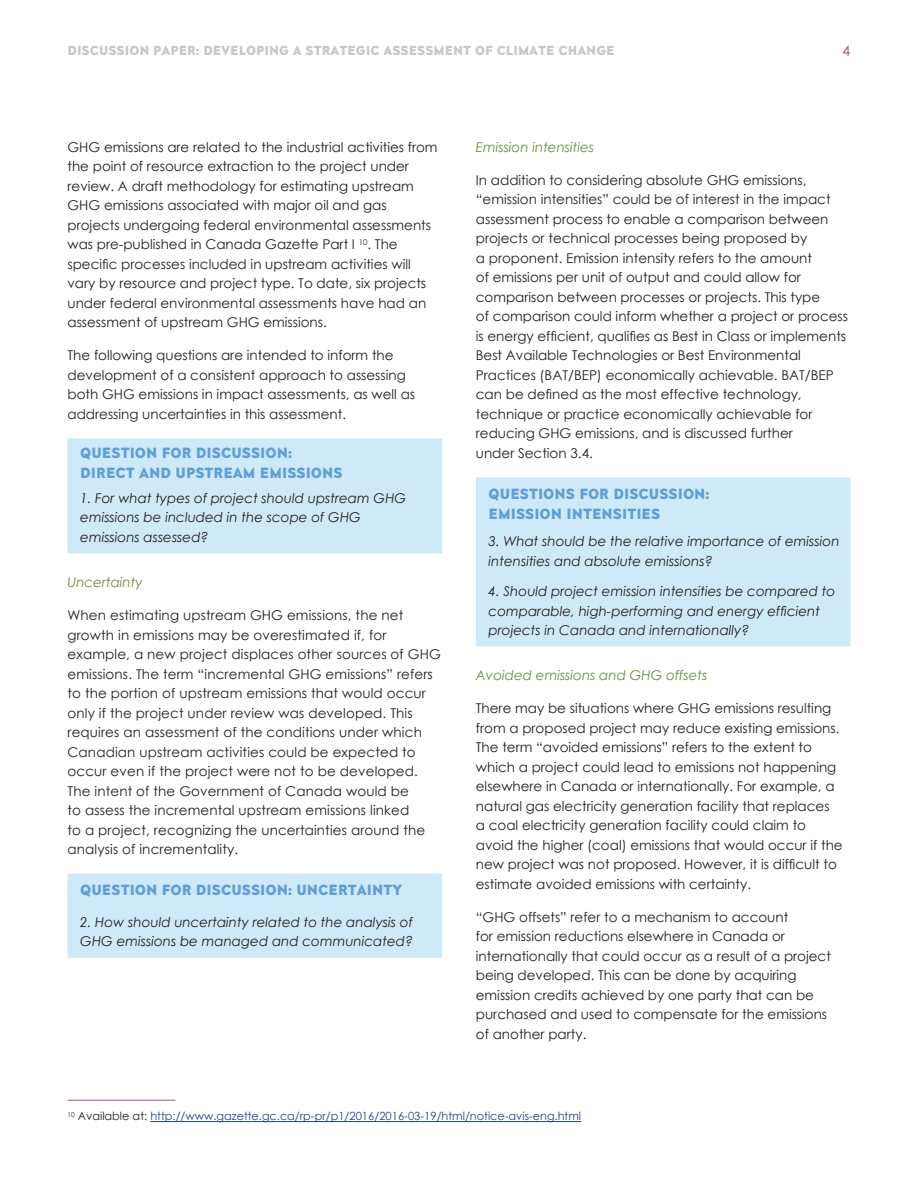
<style>
.page{position:relative;width:918px;height:1188px;background:#fff}
.page>*{position:absolute;margin:0;border:0;box-sizing:border-box;transform-origin:0 0}
.t1{font:15px "Century Gothic";color:#a4558e}
.t2{font:13.5px/19.5px "Century Gothic";color:#231f20}
.t3{font:italic 13.5px/19.5px "Century Gothic";color:#231f20}
.t4{font:13.5px/19.5px "Canada 150 Display";color:#609fd5}
.t5{font:italic 13.5px "Century Gothic";color:#6a8d3d}
.t6{font:12px "Canada 150 Display";color:#c7c8ca}
.t7{font:11.25px "Century Gothic";color:#253f8e}
.s1{color:#231f20}
</style>
<div class="page">
<div style="left:68px;top:438px;width:374px;height:115px;background:#ceeaf9"></div>
<div style="left:68px;top:874px;width:374px;height:84px;background:#ceeaf9"></div>
<hr style="left:68px;top:1100px;width:108px;height:1px;background:#a4558e">
<hr style="left:150px;top:1121px;width:431px;height:1px;background:#253f8e">
<div style="left:476px;top:477px;width:374px;height:169px;background:#ceeaf9"></div>
<p class="t6" style="left:68px;top:42px;width:549px">DISCUSSION PAPER: DEVELOPING A STRATEGIC ASSESSMENT OF CLIMATE CHANGE</p>
<p class="t1" style="left:842px;top:40px;width:10px">4</p>
<p class="t2" style="left:68px;top:137px;width:372px">GHG emissions are related to the industrial activities from the point of resource extraction to the project under review. A draft methodology for estimating upstream GHG emissions associated with major oil and gas projects undergoing federal environmental assessments was pre-published in Canada Gazette Part I <sup>10</sup>. The specific processes included in upstream activities will vary by resource and project type. To date, six projects under federal environmental assessments have had an assessment of upstream GHG emissions.</p>
<p class="t2" style="left:68px;top:346px;width:349px">The following questions are intended to inform the development of a consistent approach to assessing both GHG emissions in impact assessments, as well as addressing uncertainties in this assessment.</p>
<p class="t4" style="left:80px;top:443px;width:264px">QUESTION FOR DISCUSSION:<br>DIRECT AND UPSTREAM EMISSIONS</p>
<p class="t3" style="left:80px;top:488px;width:328px">1. For what types of project should upstream GHG emissions be included in the scope of GHG emissions assessed?</p>
<p class="t5" style="left:68px;top:573px;width:77px">Uncertainty</p>
<p class="t2" style="left:68px;top:605px;width:375px">When estimating upstream GHG emissions, the net growth in emissions may be overestimated if, for example, a new project displaces other sources of GHG emissions. The term “incremental GHG emissions” refers to the portion of upstream emissions that would occur only if the project under review was developed. This requires an assessment of the conditions under which Canadian upstream activities could be expected to occur even if the project were not to be developed.<br>The intent of the Government of Canada would be<br>to assess the incremental upstream emissions linked<br>to a project, recognizing the uncertainties around the analysis of incrementality.</p>
<p class="t4" style="left:80px;top:880px;width:324px">QUESTION FOR DISCUSSION: UNCERTAINTY</p>
<p class="t3" style="left:80px;top:912px;width:334px">2. How should uncertainty related to the analysis of<br>GHG emissions be managed and communicated?</p>
<p class="t5" style="left:476px;top:138px;width:120px">Emission intensities</p>
<p class="t2" style="left:476px;top:170px;width:374px">In addition to considering absolute GHG emissions, “emission intensities” could be of interest in the impact assessment process to enable a comparison between projects or technical processes being proposed by<br>a proponent. Emission intensity refers to the amount<br>of emissions per unit of output and could allow for comparison between processes or projects. This type<br>of comparison could inform whether a project or process is energy efficient, qualifies as Best in Class or implements Best Available Technologies or Best Environmental Practices (BAT/BEP) economically achievable. BAT/BEP can be defined as the most effective technology, technique or practice economically achievable for reducing GHG emissions, and is discussed further<br>under Section 3.4.</p>
<p class="t4" style="left:489px;top:484px;width:223px">QUESTIONS FOR DISCUSSION:<br>EMISSION INTENSITIES</p>
<p class="t3" style="left:489px;top:531px;width:352px">3. What should be the relative importance of emission intensities and absolute emissions?</p>
<p class="t3" style="left:489px;top:581px;width:348px">4. Should project emission intensities be compared to comparable, high-performing and energy efficient projects in Canada and internationally?</p>
<p class="t5" style="left:476px;top:666px;width:233px">Avoided emissions and GHG offsets</p>
<p class="t2" style="left:476px;top:698px;width:368px">There may be situations where GHG emissions resulting from a proposed project may reduce existing emissions.<br>The term “avoided emissions” refers to the extent to which a project could lead to emissions not happening elsewhere in Canada or internationally. For example, a natural gas electricity generation facility that replaces<br>a coal electricity generation facility could claim to avoid the higher (coal) emissions that would occur if the new project was not proposed. However, it is difficult to estimate avoided emissions with certainty.</p>
<p class="t2" style="left:476px;top:907px;width:357px">“GHG offsets” refer to a mechanism to account<br>for emission reductions elsewhere in Canada or internationally that could occur as a result of a project being developed. This can be done by acquiring emission credits achieved by one party that can be purchased and used to compensate for the emissions of another party.</p>
<p class="t7" style="left:68px;top:1109px;width:515px"><sup>10</sup> <span class="s1">Available at:</span> http://www.gazette.gc.ca/rp-pr/p1/2016/2016-03-19/html/notice-avis-eng.html</p>
</div>
